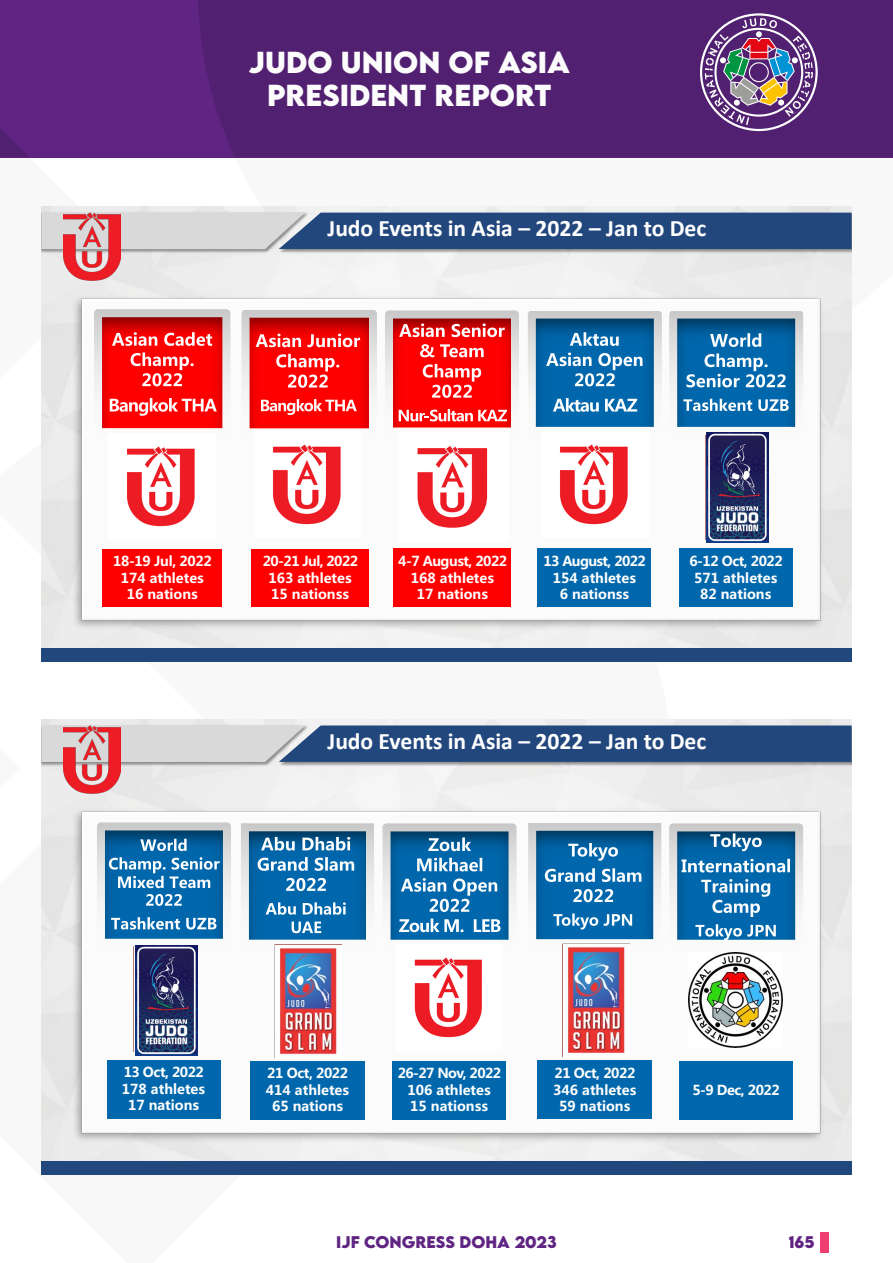
<style>
.page{position:relative;width:893px;height:1263px;background:#fff}
.page>*{position:absolute;margin:0;border:0;box-sizing:border-box;transform-origin:0 0}
.Page_headtitle{font:700 27px "LEMONMILK";color:#fcfcfc}
.t1{font:700 23.7px "Calibri";color:#fff}
.t2{font:700 15px "LEMONMILK";color:#602583}
.t3{font:700 13.5px/16.5px "Microsoft Ya Hei";color:#fff;text-align:center}
</style>
<div class="page">
<div style="left:0;top:0;width:893px;height:157px;background:#602483"></div>
<svg style="left:0;top:128px;width:29px;height:29px"></svg>
<div style="left:198px;top:0;width:695px;height:157px;background:#522071"></div>
<svg style="left:700px;top:13px;width:118px;height:118px;background:#7c5b8b"></svg>
<div style="left:821px;top:1232px;width:8px;height:20px;background:#ef3f71"></div>
<img style="left:41px;top:211px;width:236px;height:43px">
<svg style="left:41px;top:213px;width:810px;height:36px;background:#526d95"></svg>
<div style="left:41px;top:648px;width:810px;height:14px;background:#22477d"></div>
<img style="left:63px;top:211px;width:58px;height:70px">
<img style="left:69px;top:291px;width:758px;height:343px">
<svg style="left:385px;top:310px;width:134px;height:125px"></svg>
<div style="left:394px;top:548px;width:117px;height:58px;background:#f00"></div>
<img style="left:398px;top:433px;width:111px;height:109px">
<svg style="left:242px;top:310px;width:135px;height:126px;background:#f04646"></svg>
<div style="left:251px;top:549px;width:118px;height:57px;background:#f00"></div>
<img style="left:254px;top:431px;width:107px;height:107px">
<svg style="left:94px;top:309px;width:136px;height:127px;background:#ef4a4a"></svg>
<div style="left:103px;top:549px;width:119px;height:57px;background:#f00"></div>
<img style="left:109px;top:433px;width:106px;height:107px">
<svg style="left:528px;top:311px;width:134px;height:124px;background:#488bb9"></svg>
<div style="left:538px;top:548px;width:113px;height:58px;background:#0067ac"></div>
<img style="left:542px;top:431px;width:106px;height:107px">
<svg style="left:669px;top:311px;width:134px;height:124px"></svg>
<div style="left:679px;top:548px;width:114px;height:58px;background:#0067ac"></div>
<img style="left:706px;top:433px;width:62px;height:109px">
<img style="left:41px;top:724px;width:236px;height:43px">
<svg style="left:41px;top:725px;width:810px;height:37px;background:#556f96"></svg>
<div style="left:41px;top:1161px;width:810px;height:14px;background:#22477d"></div>
<img style="left:63px;top:724px;width:58px;height:70px">
<img style="left:69px;top:804px;width:758px;height:343px">
<svg style="left:383px;top:823px;width:134px;height:125px"></svg>
<div style="left:392px;top:1061px;width:114px;height:58px;background:#0067ac"></div>
<img style="left:396px;top:944px;width:107px;height:107px">
<svg style="left:669px;top:823px;width:134px;height:125px"></svg>
<div style="left:679px;top:1061px;width:114px;height:58px;background:#0067ac"></div>
<svg style="left:97px;top:822px;width:134px;height:125px"></svg>
<div style="left:107px;top:1060px;width:113px;height:58px;background:#0067ac"></div>
<img style="left:133px;top:947px;width:2px;height:104px">
<img style="left:135px;top:946px;width:62px;height:109px">
<svg style="left:241px;top:823px;width:133px;height:125px"></svg>
<div style="left:250px;top:1061px;width:115px;height:58px;background:#0067ac"></div>
<img style="left:275px;top:944px;width:67px;height:113px">
<svg style="left:528px;top:823px;width:133px;height:124px;background:#488cb9"></svg>
<div style="left:538px;top:1060px;width:114px;height:59px;background:#0067ac"></div>
<img style="left:562px;top:944px;width:67px;height:112px">
<img style="left:688px;top:953px;width:95px;height:94px">
<p class="Page_headtitle" style="left:248px;top:44px;width:323px">JUDO UNION OF ASIA</p>
<p class="Page_headtitle" style="left:267px;top:77px;width:266px">PRESIDENT REPORT</p>
<p class="t1" style="left:328px;top:212px;width:380px">Judo Events in Asia – 2022 – Jan to Dec</p>
<p class="t3" style="left:113px;top:553px;width:100px">18-19 Jul, 2022<br>174 athletes<br>16 nations</p>
<p class="t3" style="left:543px;top:552px;width:104px">13 August, 2022<br>154 athletes<br>6 nationss</p>
<p class="t3" style="left:689px;top:552px;width:95px">6-12 Oct, 2022<br>571 athletes<br>82 nations</p>
<p class="t3" style="left:398px;top:552px;width:111px">4-7 August, 2022<br>168 athletes<br>17 nations</p>
<p class="t3" style="left:263px;top:553px;width:97px">20-21 Jul, 2022<br>163 athletes<br>15 nationss</p>
<p class="t1" style="left:328px;top:725px;width:380px">Judo Events in Asia – 2022 – Jan to Dec</p>
<p class="t3" style="left:122px;top:1064px;width:85px">13 Oct, 2022<br>178 athletes<br>17 nations</p>
<p class="t3" style="left:266px;top:1065px;width:85px">21 Oct, 2022<br>414 athletes<br>65 nations</p>
<p class="t3" style="left:553px;top:1064px;width:85px">21 Oct, 2022<br>346 athletes<br>59 nations</p>
<p class="t3" style="left:398px;top:1065px;width:105px">26-27 Nov, 2022<br>106 athletes<br>15 nationss</p>
<p class="t3" style="left:692px;top:1081px;width:89px">5-9 Dec, 2022</p>
<p class="t2" style="left:336px;top:1232px;width:222px">IJF CONGRESS DOHA 2023</p>
<p class="t2" style="left:789px;top:1232px;width:27px">165</p>
</div>
